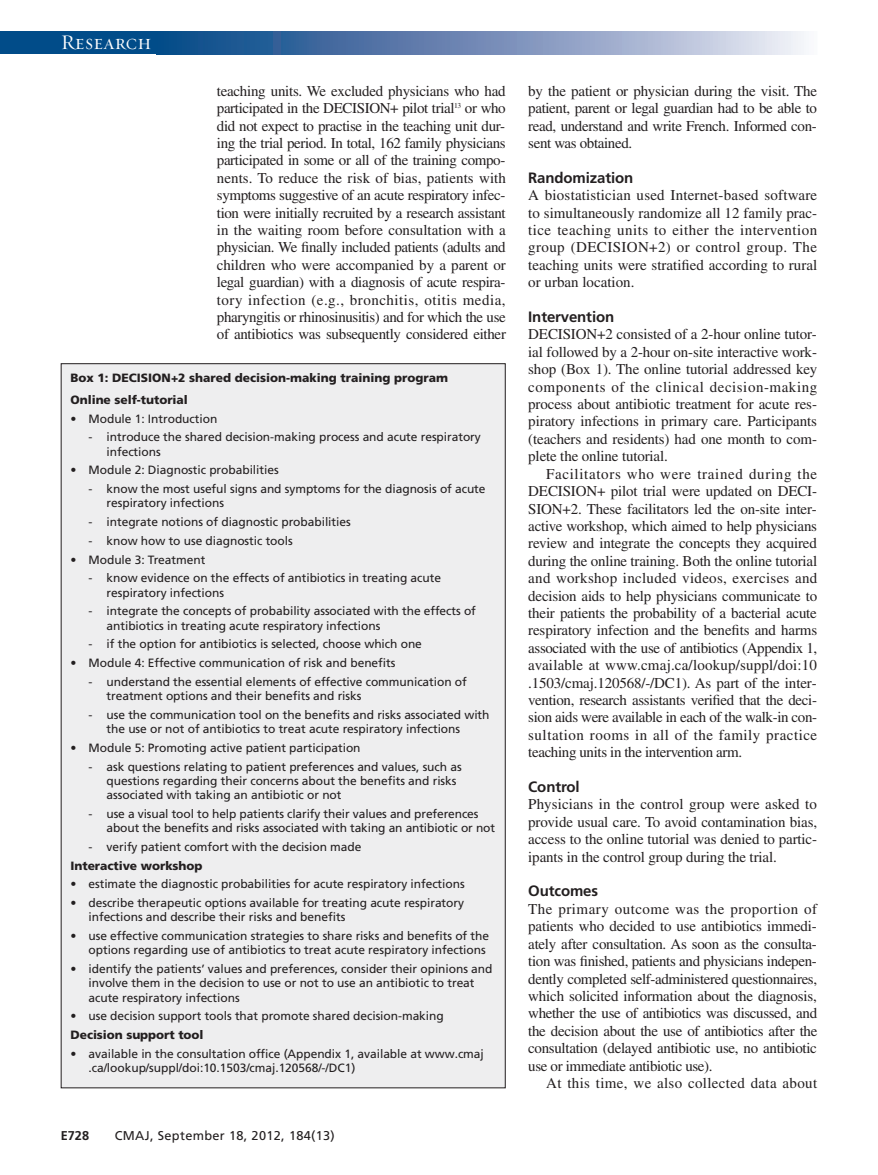
<style>
.page{position:relative;width:878px;height:1175px;background:#fff}
.page>*{position:absolute;margin:0;border:0;box-sizing:border-box;transform-origin:0 0}
.t1{font:21px "Requiem Display HTF Small Caps";letter-spacing:.005em;color:#fff}
.t2{font:15px/17.4px "Times LT Std";letter-spacing:-.01em;color:#231f20;text-align:justify}
.t3{font:700 15px "Frutiger LT Std";letter-spacing:-.01em;color:#231f20}
.t4{font:15px "Times LT Std";letter-spacing:.02em;color:#231f20}
.t5{font:12.75px "Frutiger LT Std";letter-spacing:.025em;color:#231f20}
.t6{font:700 12.75px "Frutiger LT Std";color:#231f20}
.t7{font:12px/14.2px "Frutiger LT Std";letter-spacing:-.005em;color:#231f20}
.t8{font:900 12px/21.8px "Frutiger LT Std";letter-spacing:-.005em;color:#231f20}
</style>
<div class="page">
<div style="left:0;top:32px;width:164px;height:22px;background:#014c89"></div>
<svg style="left:164px;top:32px;width:640px;height:22px;background:#7692ba"></svg>
<div style="left:61px;top:364px;width:444px;height:723px;background:#eeeeef"></div>
<h1 class="t1" style="left:61px;top:30px;width:92px">Research</h1>
<p class="t2" style="left:217px;top:84px;width:290px">teaching units. We excluded physicians who had participated in the DECISION+ pilot trial<sup>13</sup> or who did not expect to practise in the teaching unit dur&shy;ing the trial period. In total, 162 family physicians participated in some or all of the training compo&shy;nents. To reduce the risk of bias, patients with symptoms suggestive of an acute respiratory infec&shy;tion were initially recruited by a research assistant in the waiting room before consultation with a physician. We finally included patients (adults and children who were accompanied by a parent or legal guardian) with a diagnosis of acute respira&shy;tory infection (e.g., bronchitis, otitis media, pharyngitis or rhinosinusitis) and for which the use of antibiotics was subsequently considered either</p>
<p class="t2" style="left:528px;top:84px;width:290px">by the patient or physician during the visit. The patient, parent or legal guardian had to be able to read, understand and write French. Informed con&shy;sent was obtained.</p>
<p class="t3" style="left:528px;top:171px;width:106px">Randomization</p>
<p class="t2" style="left:528px;top:188px;width:290px">A biostatistician used Internet-based software to simultaneously randomize all 12 family prac&shy;tice teaching units to either the intervention group (DECISION+2) or control group. The teaching units were stratified according to rural or urban location.</p>
<p class="t3" style="left:528px;top:311px;width:87px">Intervention</p>
<p class="t2" style="left:528px;top:327px;width:290px">DECISION+2 consisted of a 2-hour online tutor&shy;ial followed by a 2-hour on-site interactive work&shy;shop (Box 1). The online tutorial addressed key components of the clinical decision-making process about antibiotic treatment for acute res&shy;piratory infections in primary care. Participants (teachers and residents) had one month to com&shy;plete the online tutorial.</p>
<p class="t2" style="left:528px;top:466px;width:290px;text-indent:18px">Facilitators who were trained during the DECISION+ pilot trial were updated on DECI-SION+2. These facilitators led the on-site inter&shy;active workshop, which aimed to help physicians review and integrate the concepts they acquired during the online training. Both the online tutorial and workshop included videos, exercises and decision aids to help physicians communicate to their patients the probability of a bacterial acute respiratory infection and the benefits and harms associated with the use of antibiotics (Appendix 1, available at www.cmaj .ca /lookup /suppl /doi :10 .1503 /cmaj.120568/-/DC1). As part of the inter&shy;vention, research assistants verified that the deci&shy;sion aids were available in each of the walk-in con&shy;sultation rooms in all of the family practice teaching units in the intervention arm.</p>
<p class="t3" style="left:528px;top:780px;width:53px">Control</p>
<p class="t2" style="left:528px;top:797px;width:290px">Physicians in the control group were asked to provide usual care. To avoid contamination bias, access to the online tutorial was denied to partic&shy;ipants in the control group during the trial.</p>
<p class="t3" style="left:528px;top:885px;width:71px">Outcomes</p>
<p class="t2" style="left:528px;top:901px;width:290px">The primary outcome was the proportion of patients who decided to use antibiotics immedi&shy;ately after consultation. As soon as the consulta&shy;tion was finished, patients and physicians indepen&shy;dently completed self-administered questionnaires, which solicited information about the diagnosis, whether the use of antibiotics was discussed, and the decision about the use of antibiotics after the consultation (delayed antibiotic use, no antibiotic use or immediate antibiotic use).</p>
<p class="t4" style="left:546px;top:1077px;width:272px">At this time, we also collected data about</p>
<p class="t8" style="left:70px;top:368px;width:379px">Box 1: DECISION+2 shared decision-making training program<br>Online self-tutorial</p>
<p class="t7" style="left:70px;top:412px;width:148px">• Module 1: Introduction</p>
<p class="t7" style="left:106px;top:431px;width:376px;text-indent:-18px">- introduce the shared decision-making process and acute respiratory infections</p>
<p class="t7" style="left:70px;top:464px;width:210px">• Module 2: Diagnostic probabilities</p>
<p class="t7" style="left:106px;top:483px;width:380px;text-indent:-18px">- know the most useful signs and symptoms for the diagnosis of acute respiratory infections</p>
<p class="t7" style="left:88px;top:516px;width:264px">- integrate notions of diagnostic probabilities</p>
<p class="t7" style="left:88px;top:534px;width:206px">- know how to use diagnostic tools</p>
<p class="t7" style="left:70px;top:553px;width:136px">• Module 3: Treatment</p>
<p class="t7" style="left:106px;top:572px;width:336px;text-indent:-18px">- know evidence on the effects of antibiotics in treating acute respiratory infections</p>
<p class="t7" style="left:106px;top:605px;width:371px;text-indent:-18px">- integrate the concepts of probability associated with the effects of antibiotics in treating acute respiratory infections</p>
<p class="t7" style="left:88px;top:638px;width:335px">- if the option for antibiotics is selected, choose which one</p>
<p class="t7" style="left:70px;top:656px;width:326px">• Module 4: Effective communication of risk and benefits</p>
<p class="t7" style="left:106px;top:675px;width:362px;text-indent:-18px">- understand the essential elements of effective communication of treatment options and their benefits and risks</p>
<p class="t7" style="left:106px;top:708px;width:384px;text-indent:-18px">- use the communication tool on the benefits and risks associated with the use or not of antibiotics to treat acute respiratory infections</p>
<p class="t7" style="left:70px;top:741px;width:291px">• Module 5: Promoting active patient participation</p>
<p class="t7" style="left:106px;top:760px;width:356px;text-indent:-18px">- ask questions relating to patient preferences and values, such as questions regarding their concerns about the benefits and risks associated with taking an antibiotic or not</p>
<p class="t7" style="left:106px;top:807px;width:390px;text-indent:-18px">- use a visual tool to help patients clarify their values and preferences about the benefits and risks associated with taking an antibiotic or not</p>
<p class="t7" style="left:88px;top:840px;width:274px">- verify patient comfort with the decision made</p>
<p class="t8" style="left:70px;top:855px;width:133px">Interactive workshop</p>
<p class="t7" style="left:70px;top:878px;width:395px">• estimate the diagnostic probabilities for acute respiratory infections</p>
<p class="t7" style="left:88px;top:896px;width:377px;text-indent:-18px">• describe therapeutic options available for treating acute respiratory infections and describe their risks and benefits</p>
<p class="t7" style="left:70px;top:929px;width:420px;text-align:right">• use effective communication strategies to share risks and benefits of the options regarding use of antibiotics to treat acute respiratory infections</p>
<p class="t7" style="left:88px;top:962px;width:405px;text-indent:-18px">• identify the patients’ values and preferences, consider their opinions and involve them in the decision to use or not to use an antibiotic to treat acute respiratory infections</p>
<p class="t7" style="left:70px;top:1010px;width:375px">• use decision support tools that promote shared decision-making</p>
<p class="t8" style="left:70px;top:1025px;width:134px">Decision support tool</p>
<p class="t7" style="left:88px;top:1047px;width:397px;text-indent:-18px">• available in the consultation office (Appendix 1, available at www .cmaj .ca /lookup /suppl /doi:10.1503 /cmaj .120568 /- /DC1)</p>
<p class="t6" style="left:61px;top:1130px;width:30px">E728</p>
<p class="t5" style="left:115px;top:1130px;width:221px">CMAJ, September 18, 2012, 184(13)</p>
</div>
